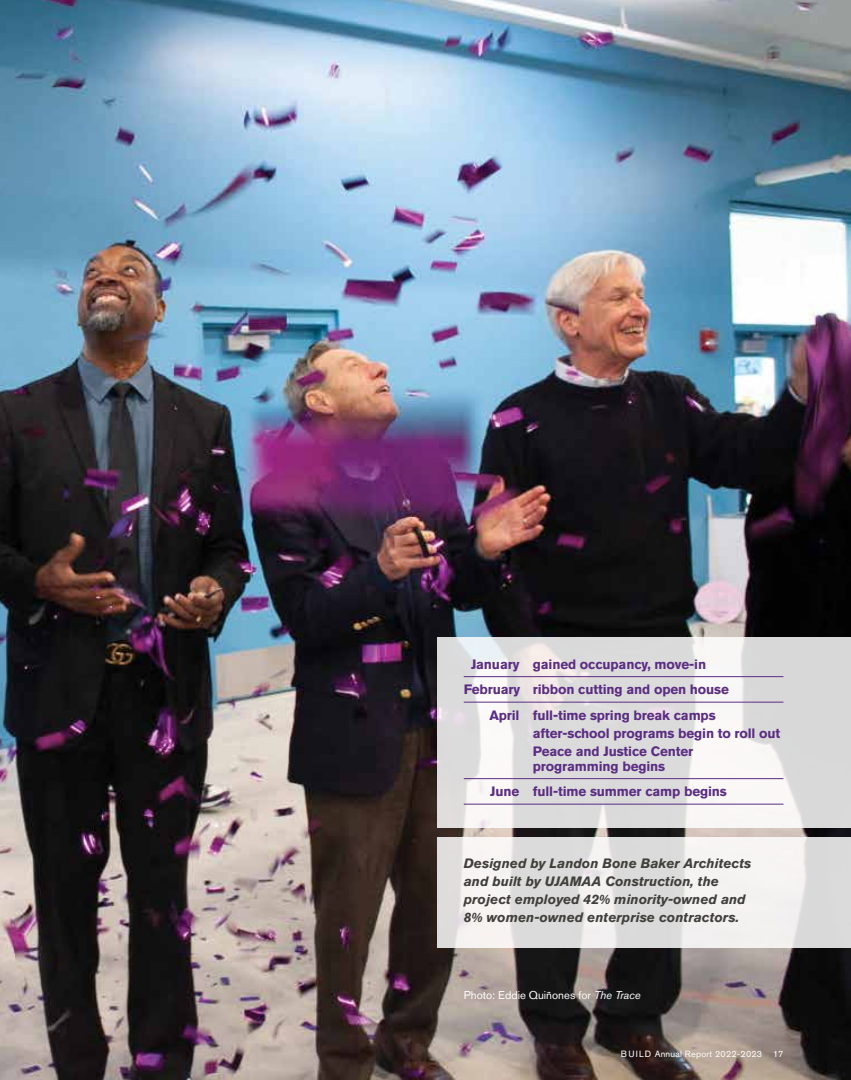
<style>
.page{position:relative;width:851px;height:1080px;background:#fff}
.page>*{position:absolute;margin:0;border:0;box-sizing:border-box;transform-origin:0 0}
.t1{font:700 13.5px/18px "Akzidenz Grotesk Pro";letter-spacing:-.01em;color:#5b2d82}
.t2{font:italic 700 13.5px/18px "Akzidenz Grotesk Pro";color:#403f3b}
.t3{font:11.25px "Akzidenz Grotesk Pro";color:#fff}
.t4{font:9px "Akzidenz Grotesk Pro";letter-spacing:.025em;color:#fff}
.s1{font-style:italic}
</style>
<div class="page">
<img style="left:0;top:0;width:850px;height:1080px">
<svg style="left:436px;top:637px;width:414px;height:191px;fill:#dbdbdb"></svg>
<svg style="left:436px;top:837px;width:414px;height:111px;fill:#e0dedd"></svg>
<hr style="left:464px;top:676px;width:319px;height:1px;background:#5b2d82">
<hr style="left:464px;top:702px;width:319px;height:1px;background:#5b2d82">
<hr style="left:464px;top:778px;width:319px;height:1px;background:#5b2d82">
<hr style="left:464px;top:804px;width:319px;height:1px;background:#5b2d82">
<p class="t1" style="left:471px;top:655px;width:237px">January gained occupancy, move-in</p>
<p class="t1" style="left:464px;top:681px;width:267px">February ribbon cutting and open house</p>
<p class="t1" style="left:489px;top:706px;width:228px">April full-time spring break camps</p>
<p class="t1" style="left:532px;top:724px;width:249px">after-school programs begin to roll out<br>Peace and Justice Center</p>
<p class="t1" style="left:490px;top:753px;width:238px;line-height:25.5px;text-indent:42px">programming begins<br>June full-time summer camp begins</p>
<p class="t2" style="left:463px;top:854px;width:289px">Designed by Landon Bone Baker Architects and built by UJAMAA Construction, the project employed 42% minority-owned and 8% women-owned enterprise contractors.</p>
<p class="t3" style="left:464px;top:988px;width:178px">Photo: Eddie Quiñones for <span class="s1">The Trace</span></p>
<p class="t4" style="left:621px;top:1048px;width:164px">B U I LD Annual Report 2022-2023 17</p>
</div>
